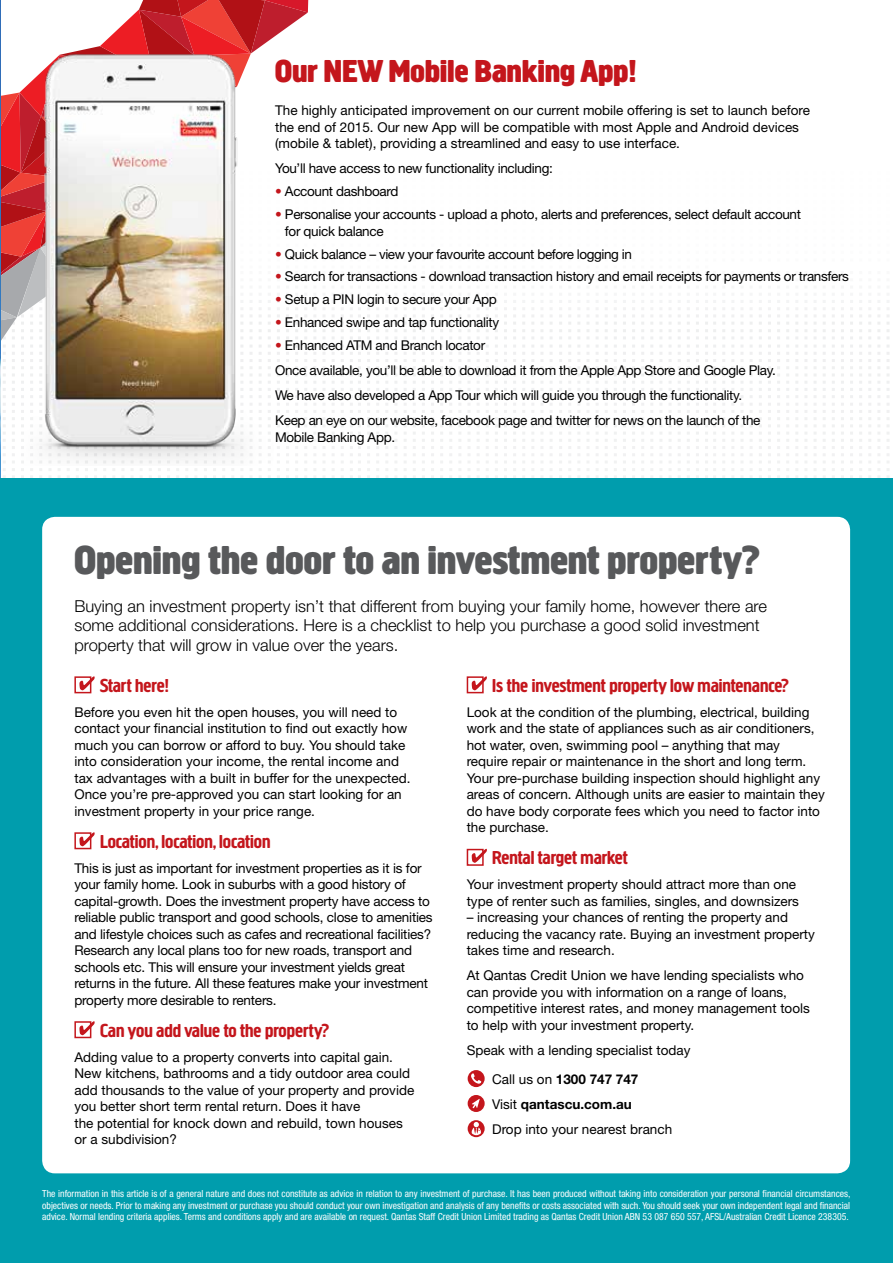
<style>
.page{position:relative;width:893px;height:1263px;background:#fff}
.page>*{position:absolute;margin:0;border:0;box-sizing:border-box;transform-origin:0 0}
.t1{font:700 42px "Creighton";letter-spacing:.01em;color:#58595b}
.t2{font:700 33px "Creighton";letter-spacing:.01em;color:#c4161c}
.t3{font:19.5px "Creighton";color:#c4161c}
.t4{font:300 16.5px/19.5px "Helvetica Neue";color:#000}
.t5{font:13.5px/16.5px "Helvetica Neue";color:#000}
.t6{font:13.5px/25px "Helvetica Neue";letter-spacing:-.025em;color:#000}
.t7{font:13.5px "Helvetica Neue";letter-spacing:-.03em;color:#000}
.t8{font:condensed 9.75px/11.7px "Helvetica Neue";color:#fff;text-align:justify}
.s1{color:#c4161c}
.s2{font-weight:700}
</style>
<div class="page">
<svg style="left:135px;top:0;width:754px;height:339px"></svg>
<img style="left:0;top:0;width:1px;height:827px">
<div style="left:1px;top:478px;width:892px;height:785px;background:#009dad"></div>
<div style="left:42px;top:517px;width:808px;height:656px;background:#fff;border-radius:13px"></div>
<img style="left:0;top:13px;width:275px;height:452px">
<div style="left:74px;top:676px;width:17px;height:17px;border:2px solid #c4161c"></div>
<svg style="left:79px;top:676px;width:16px;height:14px"></svg>
<div style="left:74px;top:832px;width:17px;height:17px;border:2px solid #c4161c"></div>
<svg style="left:79px;top:832px;width:16px;height:14px"></svg>
<div style="left:74px;top:1021px;width:17px;height:17px;border:2px solid #c4161c"></div>
<svg style="left:79px;top:1021px;width:16px;height:14px"></svg>
<div style="left:467px;top:676px;width:17px;height:17px;border:2px solid #c4161c"></div>
<svg style="left:472px;top:676px;width:15px;height:14px"></svg>
<div style="left:467px;top:849px;width:17px;height:17px;border:2px solid #c4161c"></div>
<svg style="left:472px;top:849px;width:15px;height:14px"></svg>
<svg style="left:468px;top:1070px;width:17px;height:17px"></svg>
<svg style="left:471px;top:1073px;width:10px;height:11px"></svg>
<div style="left:468px;top:1095px;width:17px;height:17px;background:#c4161c;border-radius:50%"></div>
<svg style="left:472px;top:1099px;width:8px;height:9px"></svg>
<svg style="left:468px;top:1120px;width:17px;height:17px"></svg>
<svg style="left:472px;top:1122px;width:9px;height:13px"></svg>
<h2 class="t2" style="left:275px;top:52px;width:363px">Our NEW Mobile Banking App!</h2>
<p class="t5" style="left:275px;top:102px;width:536px">The highly anticipated improvement on our current mobile offering is set to launch before the end of 2015. Our new App will be compatible with most Apple and Android devices (mobile &amp; tablet), providing a streamlined and easy to use interface.</p>
<p class="t6" style="left:275px;top:156px;width:279px">You’ll have access to new functionality including:</p>
<p class="t6" style="left:275px;top:179px;width:125px"><span class="s1">•</span> Account dashboard</p>
<p class="t6" style="left:285px;top:206px;width:518px;line-height:16.5px;text-indent:-10px"><span class="s1">•</span> Personalise your accounts - upload a photo, alerts and preferences, select default account for quick balance</p>
<p class="t7" style="left:275px;top:246px;width:358px"><span class="s1">•</span> Quick balance – view your favourite account before logging in</p>
<p class="t6" style="left:275px;top:264px;width:575px"><span class="s1">•</span> Search for transactions - download transaction history and email receipts for payments or transfers</p>
<p class="t6" style="left:275px;top:287px;width:223px"><span class="s1">•</span> Setup a PIN login to secure your App</p>
<p class="t6" style="left:275px;top:310px;width:226px"><span class="s1">•</span> Enhanced swipe and tap functionality</p>
<p class="t6" style="left:275px;top:333px;width:502px"><span class="s1">•</span> Enhanced ATM and Branch locator<br>Once available, you’ll be able to download it from the Apple App Store and Google Play.<br>We have also developed a App Tour which will guide you through the functionality.<br>Keep an eye on our website, facebook page and twitter for news on the launch of the</p>
<p class="t6" style="left:275px;top:424px;width:121px">Mobile Banking App.</p>
<h1 class="t1" style="left:74px;top:536px;width:687px">Opening the door to an investment property?</h1>
<p class="t4" style="left:74px;top:596px;width:694px">Buying an investment property isn’t that different from buying your family home, however there are some additional considerations. Here is a checklist to help you purchase a good solid investment property that will grow in value over the years.</p>
<h3 class="t3" style="left:100px;top:674px;width:70px">Start here!</h3>
<p class="t5" style="left:74px;top:704px;width:338px">Before you even hit the open houses, you will need to contact your financial institution to find out exactly how much you can borrow or afford to buy. You should take into consideration your income, the rental income and tax advantages with a built in buffer for the unexpected.<br>Once you’re pre-approved you can start looking for an investment property in your price range.</p>
<h3 class="t3" style="left:100px;top:830px;width:172px">Location, location, location</h3>
<p class="t5" style="left:74px;top:859px;width:360px">This is just as important for investment properties as it is for your family home. Look in suburbs with a good history of capital-growth. Does the investment property have access to reliable public transport and good schools, close to amenities and lifestyle choices such as cafes and recreational facilities?<br>Research any local plans too for new roads, transport and schools etc. This will ensure your investment yields great returns in the future. All these features make your investment property more desirable to renters.</p>
<h3 class="t3" style="left:100px;top:1019px;width:231px">Can you add value to the property?</h3>
<p class="t5" style="left:74px;top:1048px;width:341px">Adding value to a property converts into capital gain.<br>New kitchens, bathrooms and a tidy outdoor area could add thousands to the value of your property and provide you better short term rental return. Does it have<br>the potential for knock down and rebuild, town houses or a subdivision?</p>
<h3 class="t3" style="left:492px;top:674px;width:298px">Is the investment property low maintenance?</h3>
<p class="t5" style="left:467px;top:704px;width:360px">Look at the condition of the plumbing, electrical, building work and the state of appliances such as air conditioners, hot water, oven, swimming pool – anything that may require repair or maintenance in the short and long term.<br>Your pre-purchase building inspection should highlight any areas of concern. Although units are easier to maintain they do have body corporate fees which you need to factor into the purchase.</p>
<h3 class="t3" style="left:492px;top:846px;width:137px">Rental target market</h3>
<p class="t5" style="left:467px;top:876px;width:334px">Your investment property should attract more than one type of renter such as families, singles, and downsizers</p>
<p class="t5" style="left:467px;top:909px;width:350px">– increasing your chances of renting the property and reducing the vacancy rate. Buying an investment property takes time and research.</p>
<p class="t5" style="left:467px;top:967px;width:345px">At Qantas Credit Union we have lending specialists who can provide you with information on a range of loans, competitive interest rates, and money management tools to help with your investment property.</p>
<p class="t5" style="left:467px;top:1041px;width:225px">Speak with a lending specialist today</p>
<p class="t5" style="left:492px;top:1066px;width:182px;line-height:25px">Call us on <span class="s2">1300 747 747<br></span>Visit <span class="s2">qantascu.com.au<br></span>Drop into your nearest branch</p>
<p class="t8" style="left:42px;top:1188px;width:810px">The information in this article is of a general nature and does not constitute as advice in relation to any investment of purchase. It has been produced without taking into consideration your personal financial circumstances, objectives or needs. Prior to making any investment or purchase you should conduct your own investigation and analysis of any benefits or costs associated with such. You should seek your own independent legal and financial advice. Normal lending criteria applies. Terms and conditions apply and are available on request. Qantas Staff Credit Union Limited trading as Qantas Credit Union ABN 53 087 650 557, AFSL/Australian Credit Licence 238305.</p>
</div>
